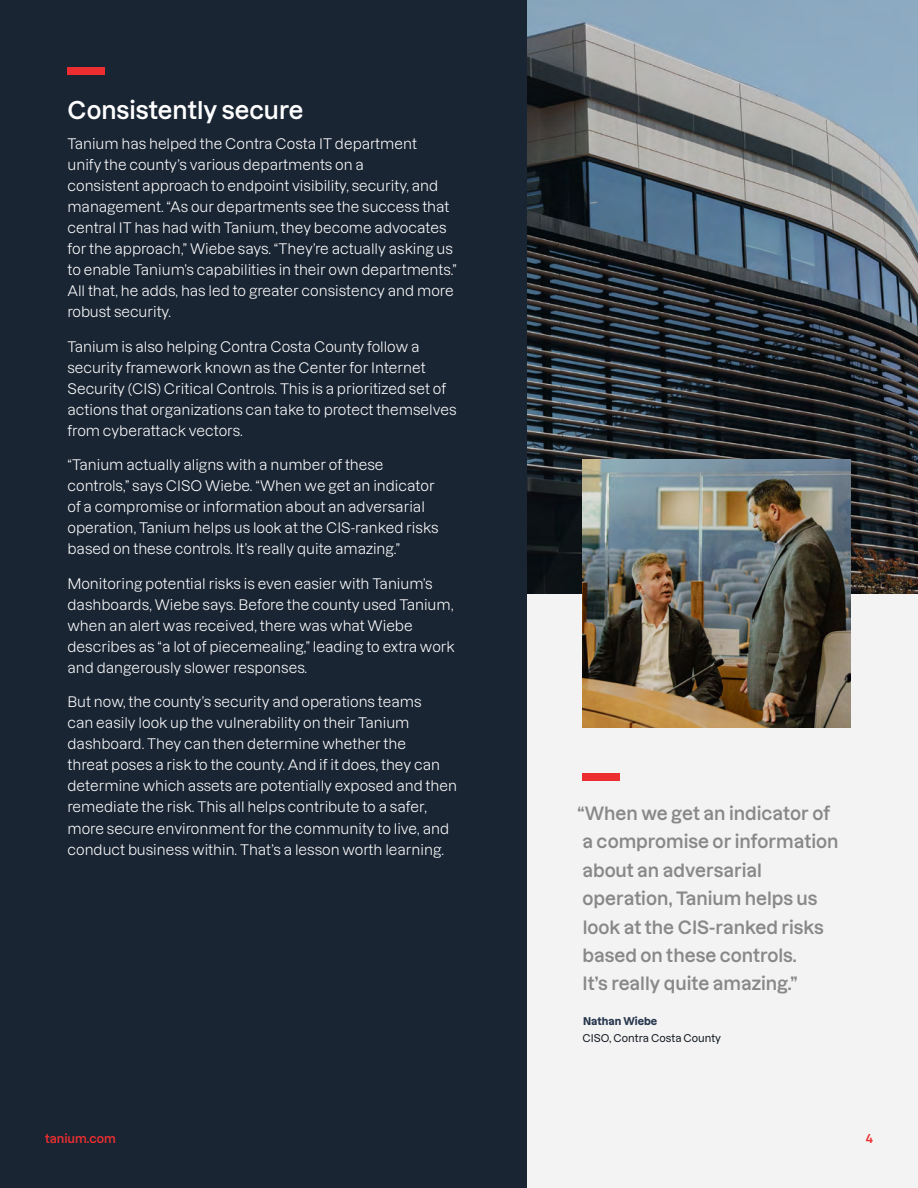
<style>
.page{position:relative;width:918px;height:1188px;background:#f3f3f3}
.page>*{position:absolute;margin:0;border:0;box-sizing:border-box;transform-origin:0 0}
.t1{font:600 24px "Dazzed";color:#fff}
.t2{font:600 18px/28.5px "Dazzed";color:#888}
.t3{font:14.25px/21px "Dazzed";color:#fff}
.t4{font:600 12px "Dazzed";color:#ec2e30}
.t5{font:500 10.5px "Dazzed";color:#121820}
.t6{font:700 10.5px "Dazzed";color:#26364d}
</style>
<div class="page">
<img style="left:526px;top:0;width:392px;height:593px">
<div style="left:0;top:0;width:526px;height:1188px;background:#1a2533"></div>
<div style="left:68px;top:68px;width:37px;height:7px;background:#ec2e30"></div>
<div style="left:582px;top:773px;width:38px;height:8px;background:#ec2e30"></div>
<img style="left:582px;top:459px;width:268px;height:269px">
<h1 class="t1" style="left:68px;top:91px;width:237px">Consistently secure</h1>
<p class="t3" style="left:68px;top:132px;width:391px">Tanium has helped the Contra Costa IT department<br>unify the county’s various departments on a<br>consistent approach to endpoint visibility, security, and management. “As our departments see the success that central IT has had with Tanium, they become advocates for the approach,” Wiebe says. “They’re actually asking us to enable Tanium’s capabilities in their own departments.” All that, he adds, has led to greater consistency and more robust security.</p>
<p class="t3" style="left:68px;top:334px;width:391px">Tanium is also helping Contra Costa County follow a security framework known as the Center for Internet Security (CIS) Critical Controls. This is a prioritized set of actions that organizations can take to protect themselves from cyberattack vectors.</p>
<p class="t3" style="left:68px;top:453px;width:373px">“Tanium actually aligns with a number of these controls,” says CISO Wiebe. “When we get an indicator of a compromise or information about an adversarial operation, Tanium helps us look at the CIS-ranked risks based on these controls. It’s really quite amazing.”</p>
<p class="t3" style="left:68px;top:571px;width:389px">Monitoring potential risks is even easier with Tanium’s dashboards, Wiebe says. Before the county used Tanium, when an alert was received, there was what Wiebe describes as “a lot of piecemealing,” leading to extra work and dangerously slower responses.</p>
<p class="t3" style="left:68px;top:690px;width:391px">But now, the county’s security and operations teams<br>can easily look up the vulnerability on their Tanium dashboard. They can then determine whether the<br>threat poses a risk to the county. And if it does, they can determine which assets are potentially exposed and then remediate the risk. This all helps contribute to a safer, more secure environment for the community to live, and conduct business within. That’s a lesson worth learning.</p>
<p class="t2" style="left:577px;top:797px;width:263px">“When we get an indicator of a compromise or information about an adversarial operation, Tanium helps us look at the CIS-ranked risks based on these controls.<br>It’s really quite amazing.”</p>
<p class="t6" style="left:583px;top:1013px;width:76px">Nathan Wiebe</p>
<p class="t5" style="left:583px;top:1029px;width:140px">CISO, Contra Costa County</p>
<p class="t4" style="left:45px;top:1129px;width:72px">tanium.com</p>
<p class="t4" style="left:866px;top:1129px;width:9px">4</p>
</div>
